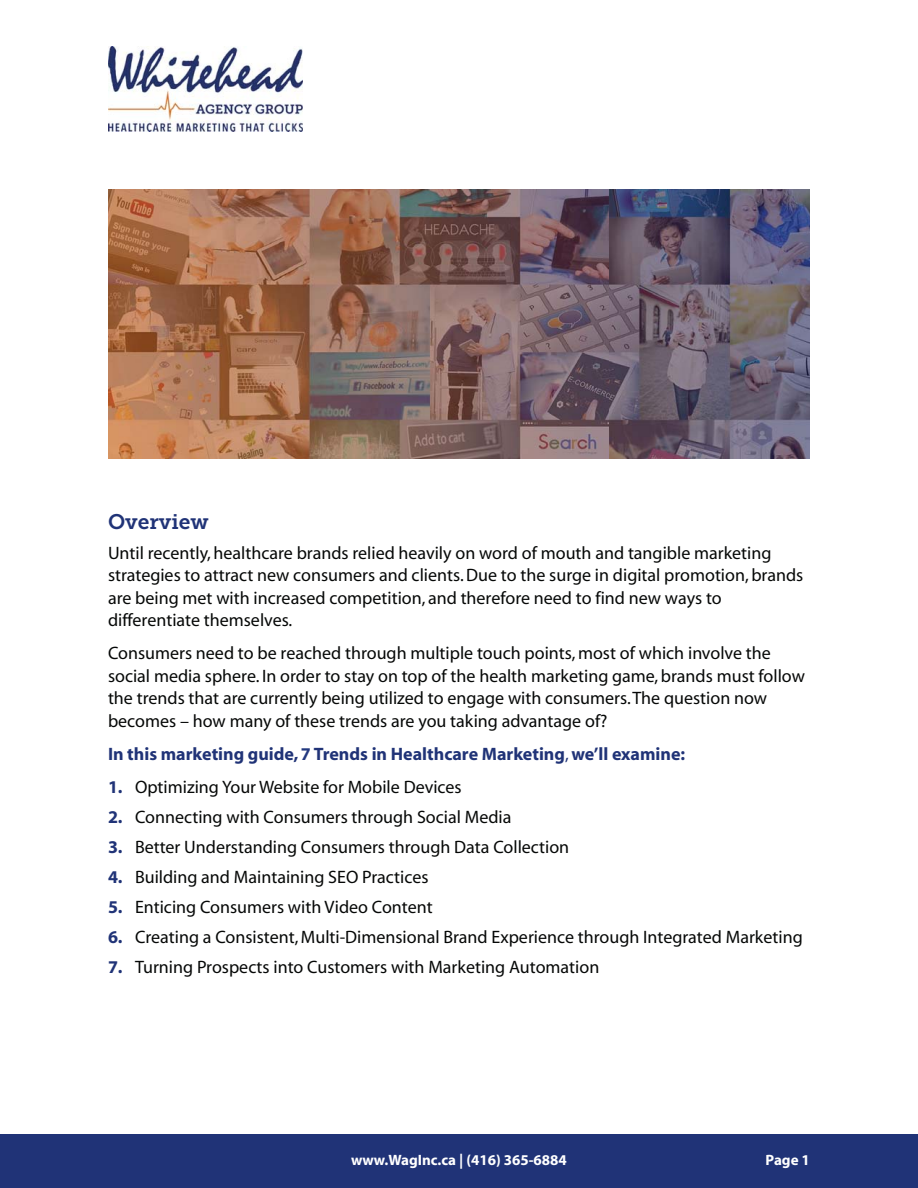
<style>
.page{position:relative;width:918px;height:1188px;background:#fff}
.page>*{position:absolute;margin:0;border:0;box-sizing:border-box;transform-origin:0 0}
.t1{font:21px "Museo Slab 700";color:#203377}
.t2{font:18px/22.5px "Myriad";color:#060807}
.t3{font:700 18px "Myriad";color:#203377}
.t4{font:700 15px "Myriad";color:#fff}
.s1{color:#233980}
.s2{font-weight:400}
.s3{font-weight:700;color:#203377}
</style>
<div class="page">
<img style="left:109px;top:46px;width:194px;height:86px">
<div style="left:0;top:1134px;width:918px;height:54px;background:#203377"></div>
<img style="left:108px;top:189px;width:702px;height:270px">
<p class="t1" style="left:108px;top:514px;width:102px">Overview</p>
<p class="t2" style="left:108px;top:543px;width:697px">Until recently, healthcare brands relied heavily on word of mouth and tangible marketing strategies to attract new consumers and clients. Due to the surge in digital promotion, brands are being met with increased competition, and therefore need to find new ways to differentiate themselves.</p>
<p class="t2" style="left:108px;top:643px;width:698px">Consumers need to be reached through multiple touch points, most of which involve the social media sphere. In order to stay on top of the health marketing game, brands must follow the trends that are currently being utilized to engage with consumers. The question now becomes – how many of these trends are you taking advantage of?</p>
<p class="t3" style="left:108px;top:747px;width:579px">In this marketing guide, <span class="s1">7</span> Trends in Healthcare Marketing<span class="s2">,</span> we’ll examine:</p>
<p class="t2" style="left:108px;top:777px;width:355px"><span class="s3">1.</span> Optimizing Your Website for Mobile Devices</p>
<p class="t2" style="left:108px;top:807px;width:405px"><span class="s3">2.</span> Connecting with Consumers through Social Media</p>
<p class="t2" style="left:108px;top:837px;width:463px"><span class="s3">3.</span> Better Understanding Consumers through Data Collection</p>
<p class="t2" style="left:108px;top:867px;width:322px"><span class="s3">4.</span> Building and Maintaining SEO Practices</p>
<p class="t2" style="left:108px;top:897px;width:326px"><span class="s3">5.</span> Enticing Consumers with Video Content</p>
<p class="t2" style="left:108px;top:927px;width:696px"><span class="s3">6.</span> Creating a Consistent, Multi-Dimensional Brand Experience through Integrated Marketing</p>
<p class="t2" style="left:108px;top:957px;width:493px"><span class="s3">7.</span> Turning Prospects into Customers with Marketing Automation</p>
<p class="t4" style="left:351px;top:1154px;width:217px">www.WagInc.ca | (416) 365-6884</p>
<p class="t4" style="left:766px;top:1154px;width:46px">Page 1</p>
</div>
